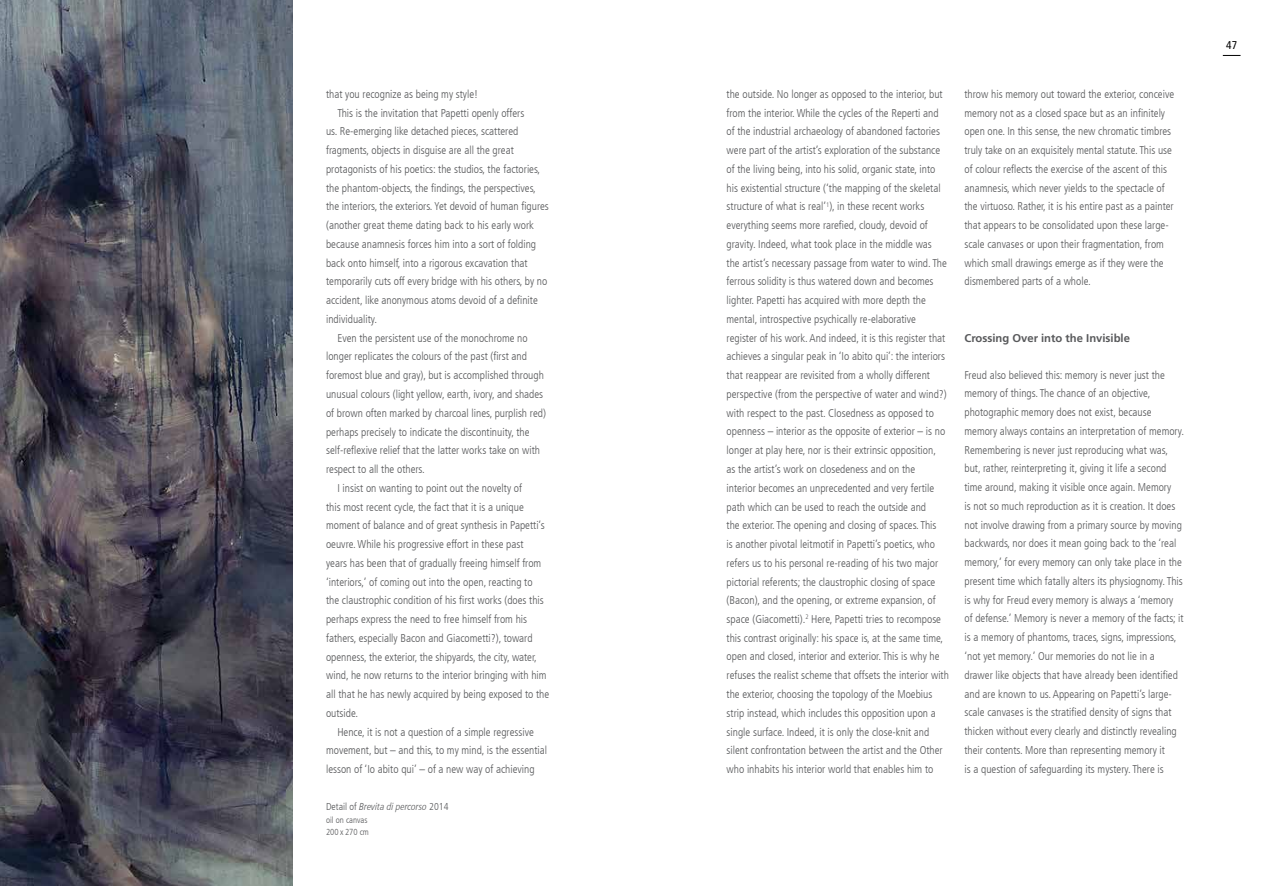
<style>
.page{position:relative;width:1276px;height:886px;background:#fff}
.page>*{position:absolute;margin:0;border:0;box-sizing:border-box;transform-origin:0 0}
.t1{font:300 condensed 11.25px/18.8px "Frutiger LT Com";color:#58595b}
.t2{font:700 11.25px "Frutiger LT Com";color:#58595b}
.t3{font:condensed 11.25px "Frutiger LT Com";color:#000}
.t4{font:italic 300 condensed 10px "Frutiger LT Com";color:#58595b}
.t5{font:300 condensed 8.75px/12.5px "Frutiger LT Com";color:#58595b}
.s1{font-style:normal}
</style>
<div class="page">
<svg style="left:1222px;top:55px;width:18px;height:1px"></svg>
<img style="left:0;top:0;width:292px;height:886px">
<p class="t1" style="left:326px;top:85px;width:154px">that you recognize as being my style!</p>
<p class="t1" style="left:337px;top:103px;width:188px">This is the invitation that Papetti openly offers</p>
<p class="t1" style="left:326px;top:122px;width:194px">us. Re-emerging like detached pieces, scattered</p>
<p class="t1" style="left:326px;top:141px;width:189px">fragments, objects in disguise are all the great</p>
<p class="t1" style="left:326px;top:160px;width:216px">protagonists of his poetics: the studios, the factories,</p>
<p class="t1" style="left:326px;top:178px;width:211px">the phantom-objects, the findings, the perspectives,</p>
<p class="t1" style="left:326px;top:197px;width:224px">the interiors, the exteriors. Yet devoid of human figures</p>
<p class="t1" style="left:326px;top:216px;width:209px">(another great theme dating back to his early work</p>
<p class="t1" style="left:326px;top:235px;width:212px">because anamnesis forces him into a sort of folding</p>
<p class="t1" style="left:326px;top:254px;width:203px">back onto himself, into a rigorous excavation that</p>
<p class="t1" style="left:326px;top:272px;width:223px">temporarily cuts off every bridge with his others, by no</p>
<p class="t1" style="left:326px;top:291px;width:213px">accident, like anonymous atoms devoid of a definite</p>
<p class="t1" style="left:326px;top:310px;width:53px">individuality.</p>
<p class="t1" style="left:337px;top:329px;width:192px">Even the persistent use of the monochrome no</p>
<p class="t1" style="left:326px;top:347px;width:202px">longer replicates the colours of the past (first and</p>
<p class="t1" style="left:326px;top:366px;width:219px">foremost blue and gray), but is accomplished through</p>
<p class="t1" style="left:326px;top:385px;width:219px">unusual colours (light yellow, earth, ivory, and shades</p>
<p class="t1" style="left:326px;top:404px;width:221px">of brown often marked by charcoal lines, purplish red)</p>
<p class="t1" style="left:326px;top:422px;width:205px">perhaps precisely to indicate the discontinuity, the</p>
<p class="t1" style="left:326px;top:441px;width:215px">self-reflexive relief that the latter works take on with</p>
<p class="t1" style="left:326px;top:460px;width:100px">respect to all the others.</p>
<p class="t1" style="left:337px;top:479px;width:186px">I insist on wanting to point out the novelty of</p>
<p class="t1" style="left:326px;top:497px;width:199px">this most recent cycle, the fact that it is a unique</p>
<p class="t1" style="left:326px;top:516px;width:220px">moment of balance and of great synthesis in Papetti’s</p>
<p class="t1" style="left:326px;top:535px;width:199px">oeuvre. While his progressive effort in these past</p>
<p class="t1" style="left:326px;top:554px;width:217px">years has been that of gradually freeing himself from</p>
<p class="t1" style="left:326px;top:572px;width:208px">‘interiors,’ of coming out into the open, reacting to</p>
<p class="t1" style="left:326px;top:591px;width:219px">the claustrophic condition of his first works (does this</p>
<p class="t1" style="left:326px;top:610px;width:203px">perhaps express the need to free himself from his</p>
<p class="t1" style="left:326px;top:629px;width:208px">fathers, especially Bacon and Giacometti?), toward</p>
<p class="t1" style="left:326px;top:647px;width:212px">openness, the exterior, the shipyards, the city, water,</p>
<p class="t1" style="left:326px;top:666px;width:222px">wind, he now returns to the interior bringing with him</p>
<p class="t1" style="left:326px;top:685px;width:225px">all that he has newly acquired by being exposed to the</p>
<p class="t1" style="left:326px;top:704px;width:34px">outside.</p>
<p class="t1" style="left:337px;top:722px;width:198px">Hence, it is not a question of a simple regressive</p>
<p class="t1" style="left:326px;top:741px;width:223px">movement, but – and this, to my mind, is the essential</p>
<p class="t1" style="left:326px;top:760px;width:210px">lesson of ‘Io abito qui’ – of a new way of achieving</p>
<p class="t4" style="left:326px;top:801px;width:124px"><span class="s1">Detail of</span> Brevita di percorso <span class="s1">2014</span></p>
<p class="t5" style="left:326px;top:813px;width:44px">oil on canvas<br>200 x 270 cm</p>
<p class="t1" style="left:726px;top:85px;width:224px">the outside. No longer as opposed to the interior, but from the interior. While the cycles of the Reperti and of the industrial archaeology of abandoned factories were part of the artist’s exploration of the substance of the living being, into his solid, organic state, into his existential structure (‘the mapping of the skeletal structure of what is real’<sup>1</sup>), in these recent works everything seems more rarefied, cloudy, devoid of gravity. Indeed, what took place in the middle was<br>the artist’s necessary passage from water to wind. The ferrous solidity is thus watered down and becomes lighter. Papetti has acquired with more depth the mental, introspective psychically re-elaborative register of his work. And indeed, it is this register that achieves a singular peak in ‘Io abito qui’: the interiors that reappear are revisited from a wholly different perspective (from the perspective of water and wind?) with respect to the past. Closedness as opposed to openness – interior as the opposite of exterior – is no longer at play here, nor is their extrinsic opposition,<br>as the artist’s work on closedeness and on the<br>interior becomes an unprecedented and very fertile path which can be used to reach the outside and<br>the exterior. The opening and closing of spaces. This<br>is another pivotal leitmotif in Papetti’s poetics, who refers us to his personal re-reading of his two major pictorial referents; the claustrophic closing of space (Bacon), and the opening, or extreme expansion, of space (Giacometti).<sup>2</sup> Here, Papetti tries to recompose this contrast originally: his space is, at the same time, open and closed, interior and exterior. This is why he refuses the realist scheme that offsets the interior with the exterior, choosing the topology of the Moebius strip instead, which includes this opposition upon a single surface. Indeed, it is only the close-knit and silent confrontation between the artist and the Other who inhabits his interior world that enables him to</p>
<p class="t1" style="left:964px;top:85px;width:211px">throw his memory out toward the exterior, conceive memory not as a closed space but as an infinitely open one. In this sense, the new chromatic timbres truly take on an exquisitely mental statute. This use of colour reflects the exercise of the ascent of this anamnesis, which never yields to the spectacle of the virtuoso. Rather, it is his entire past as a painter that appears to be consolidated upon these large&shy;scale canvases or upon their fragmentation, from which small drawings emerge as if they were the dismembered parts of a whole.</p>
<p class="t2" style="left:964px;top:332px;width:167px">Crossing Over into the Invisible</p>
<p class="t1" style="left:964px;top:365px;width:221px">Freud also believed this: memory is never just the memory of things. The chance of an objective, photographic memory does not exist, because memory always contains an interpretation of memory.<br>Remembering is never just reproducing what was, but, rather, reinterpreting it, giving it life a second time around, making it visible once again. Memory<br>is not so much reproduction as it is creation. It does not involve drawing from a primary source by moving backwards, nor does it mean going back to the ‘real memory,’ for every memory can only take place in the present time which fatally alters its physiognomy. This is why for Freud every memory is always a ‘memory of defense.’ Memory is never a memory of the facts; it is a memory of phantoms, traces, signs, impressions, ‘not yet memory.’ Our memories do not lie in a drawer like objects that have already been identified and are known to us. Appearing on Papetti’s large&shy;scale canvases is the stratified density of signs that thicken without every clearly and distinctly revealing their contents. More than representing memory it<br>is a question of safeguarding its mystery. There is</p>
<p class="t3" style="left:1226px;top:38px;width:12px">47</p>
</div>
